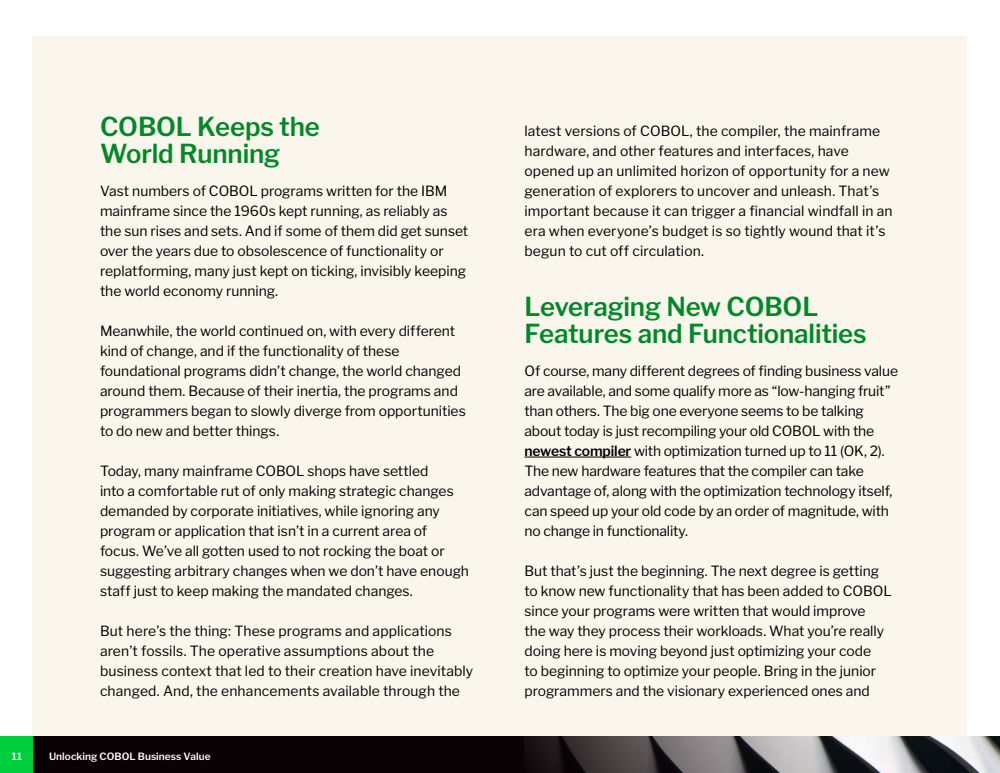
<style>
.page{position:relative;width:1000px;height:773px;background:#fff}
.page>*{position:absolute;margin:0;border:0;box-sizing:border-box;transform-origin:0 0}
.t1{font:600 26px/27px "Libre Franklin";letter-spacing:-.005em;color:#008929}
.t2{font:14px/20px "Libre Franklin";color:#000}
.t3{font:600 10px "Libre Franklin";letter-spacing:.01em;color:#fff}
.s1{font-weight:600}
</style>
<div class="page">
<div style="left:33px;top:36px;width:934px;height:701px;background:#faf6ec"></div>
<div style="left:33px;top:737px;width:967px;height:36px;background:#0a0204"></div>
<div style="left:0;top:737px;width:33px;height:36px;background:#00cf3d"></div>
<img style="left:524px;top:737px;width:476px;height:36px">
<hr style="left:524px;top:457px;width:107px;height:1px;background:#000">
<h1 class="t1" style="left:100px;top:113px;width:221px">COBOL Keeps the<br>World Running</h1>
<p class="t2" style="left:100px;top:181px;width:370px">Vast numbers of COBOL programs written for the IBM mainframe since the 1960s kept running, as reliably as the sun rises and sets. And if some of them did get sunset over the years due to obsolescence of functionality or replatforming, many just kept on ticking, invisibly keeping the world economy running.</p>
<p class="t2" style="left:100px;top:321px;width:367px">Meanwhile, the world continued on, with every different kind of change, and if the functionality of these foundational programs didn’t change, the world changed around them. Because of their inertia, the programs and programmers began to slowly diverge from opportunities to do new and better things.</p>
<p class="t2" style="left:100px;top:461px;width:371px">Today, many mainframe COBOL shops have settled<br>into a comfortable rut of only making strategic changes demanded by corporate initiatives, while ignoring any program or application that isn’t in a current area of focus. We’ve all gotten used to not rocking the boat or suggesting arbitrary changes when we don’t have enough staff just to keep making the mandated changes.</p>
<p class="t2" style="left:100px;top:621px;width:375px">But here’s the thing: These programs and applications aren’t fossils. The operative assumptions about the business context that led to their creation have inevitably changed. And, the enhancements available through the</p>
<p class="t3" style="left:12px;top:750px;width:12px">11</p>
<p class="t3" style="left:49px;top:750px;width:163px">Unlocking COBOL Business Value</p>
<p class="t2" style="left:524px;top:121px;width:370px">latest versions of COBOL, the compiler, the mainframe hardware, and other features and interfaces, have opened up an unlimited horizon of opportunity for a new generation of explorers to uncover and unleash. That’s important because it can trigger a financial windfall in an era when everyone’s budget is so tightly wound that it’s begun to cut off circulation.</p>
<h1 class="t1" style="left:524px;top:293px;width:344px">Leveraging New COBOL<br>Features and Functionalities</h1>
<p class="t2" style="left:524px;top:361px;width:375px">Of course, many different degrees of finding business value are available, and some qualify more as “low-hanging fruit” than others. The big one everyone seems to be talking about today is just recompiling your old COBOL with the <span class="s1">newest compiler</span> with optimization turned up to 11 (OK, 2).<br>The new hardware features that the compiler can take advantage of, along with the optimization technology itself, can speed up your old code by an order of magnitude, with no change in functionality.</p>
<p class="t2" style="left:524px;top:561px;width:369px">But that’s just the beginning. The next degree is getting to know new functionality that has been added to COBOL since your programs were written that would improve<br>the way they process their workloads. What you’re really doing here is moving beyond just optimizing your code<br>to beginning to optimize your people. Bring in the junior programmers and the visionary experienced ones and</p>
</div>
